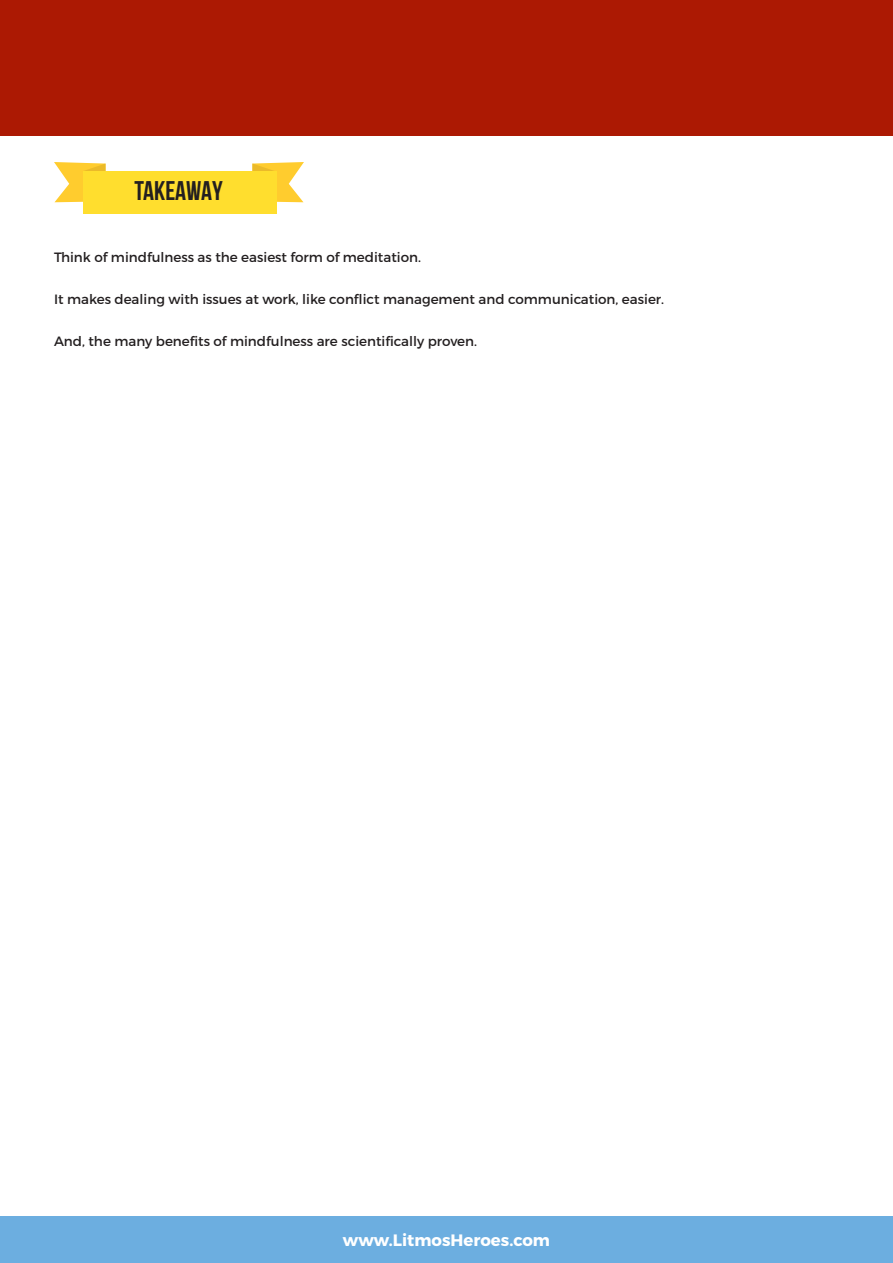
<style>
.page{position:relative;width:893px;height:1263px;background:#fff}
.page>*{position:absolute;margin:0;border:0;box-sizing:border-box;transform-origin:0 0}
.t1{font:700 27px "Bebas Neue";color:#231f20}
.t2{font:700 16.5px "Montserrat";color:#fff}
.t3{font:13.5px "Montserrat";color:#231f20}
</style>
<div class="page">
<div style="left:0;top:1216px;width:893px;height:47px;background:#6caee0"></div>
<div style="left:0;top:0;width:893px;height:135px;background:#ac1903"></div>
<svg style="left:54px;top:162px;width:52px;height:40px"></svg>
<svg style="left:252px;top:162px;width:52px;height:40px"></svg>
<div style="left:83px;top:171px;width:193px;height:42px;background:#ffde2e"></div>
<p class="t1" style="left:135px;top:176px;width:90px">TAKEAWAY</p>
<p class="t3" style="left:54px;top:248px;width:368px">Think of mindfulness as the easiest form of meditation.</p>
<p class="t3" style="left:54px;top:290px;width:612px">It makes dealing with issues at work, like conflict management and communication, easier.</p>
<p class="t3" style="left:54px;top:332px;width:424px">And, the many benefits of mindfulness are scientifically proven.</p>
<p class="t2" style="left:343px;top:1230px;width:209px">www.LitmosHeroes.com</p>
</div>
